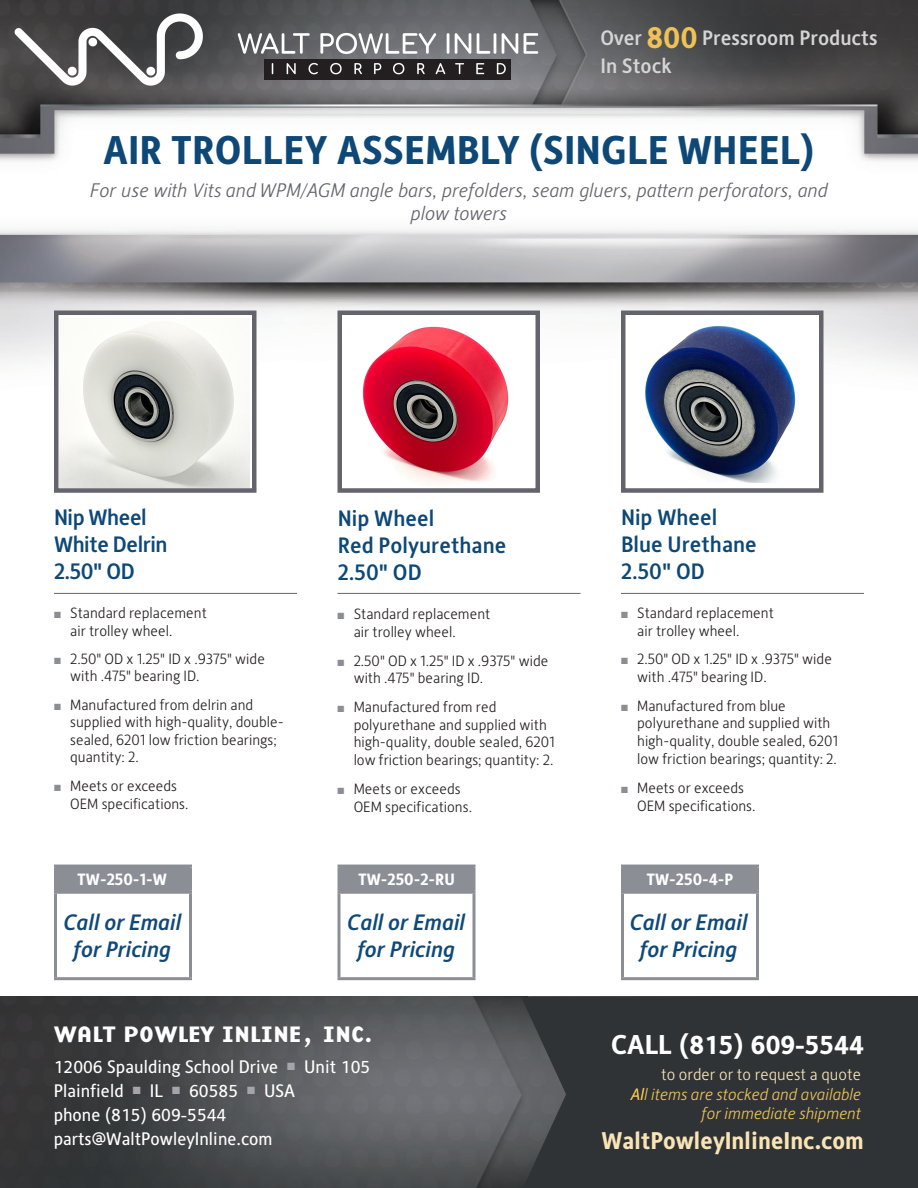
<style>
.page{position:relative;width:918px;height:1188px;background:#fff}
.page>*{position:absolute;margin:0;border:0;box-sizing:border-box;transform-origin:0 0}
.t1{font:700 40.5px "Alber New";color:#0d4877}
.t2{font:700 27px "Alber";color:#fff}
.t3{font:700 24px "Alber";color:#f9e4b6}
.t4{font:700 23.25px "Base Nine";color:#fff}
.t5{font:italic 500 22.5px/27px "Alber New";color:#0f4979;text-align:center}
.t6{font:500 22.5px/27px "Alber New";color:#0d4877}
.t7{font:500 22.5px/27px "Alber New";letter-spacing:-.02em;color:#0d4877}
.t8{font:500 21px/28px "Alber New";color:#d6d5d6}
.t9{font:italic 300 19.5px/23.4px "Alber";color:#64656c;text-align:center}
.t10{font:18px/24px "Alber";color:#fff}
.t11{font:italic 300 16.5px/19px "Alber New";color:#f0c356;text-align:right}
.t12{font:700 16.5px "Alber New";color:#fff}
.t13{font:300 16.5px "Alber New";color:#f9e4b6}
.t14{font:300 15px/18px "Alber New";color:#231f20}
.s1{font-weight:700;font-size:30px;color:#f0c256}
.s2{font-family:"Alber New"}
.s3{color:#8b8e95}
</style>
<div class="page">
<img style="left:0;top:997px;width:521px;height:191px">
<div style="left:521px;top:997px;width:397px;height:191px;background:#2f3335"></div>
<img style="left:0;top:0;width:918px;height:415px">
<hr style="left:54px;top:593px;width:243px;height:1px;background:#64656c">
<svg style="left:59px;top:315px;width:192px;height:173px"></svg>
<div style="left:54px;top:310px;width:202px;height:183px;border:4px solid #64656c"></div>
<div style="left:56px;top:866px;width:134px;height:26px;background:#8b8e95"></div>
<hr style="left:54px;top:865px;width:138px;height:3px;background:#8b8e95">
<hr style="left:54px;top:868px;width:3px;height:23px;background:#8b8e95">
<hr style="left:189px;top:868px;width:3px;height:23px;background:#8b8e95">
<hr style="left:54px;top:891px;width:138px;height:3px;background:#8b8e95">
<hr style="left:54px;top:894px;width:3px;height:83px;background:#8b8e95">
<hr style="left:189px;top:894px;width:3px;height:83px;background:#8b8e95">
<hr style="left:54px;top:977px;width:138px;height:3px;background:#8b8e95">
<hr style="left:338px;top:593px;width:242px;height:1px;background:#64656c">
<div style="left:340px;top:313px;width:198px;height:177px;background:#fff"></div>
<div style="left:338px;top:310px;width:202px;height:183px;border:4px solid #64656c"></div>
<div style="left:339px;top:866px;width:135px;height:26px;background:#8b8e95"></div>
<hr style="left:338px;top:865px;width:138px;height:3px;background:#8b8e95">
<hr style="left:338px;top:868px;width:2px;height:23px;background:#8b8e95">
<svg style="left:474px;top:868px;width:2px;height:23px"></svg>
<hr style="left:338px;top:891px;width:138px;height:3px;background:#8b8e95">
<hr style="left:338px;top:894px;width:2px;height:83px;background:#8b8e95">
<svg style="left:472px;top:894px;width:4px;height:83px"></svg>
<hr style="left:338px;top:977px;width:138px;height:3px;background:#8b8e95">
<hr style="left:621px;top:593px;width:243px;height:1px;background:#64656c">
<div style="left:623px;top:313px;width:198px;height:177px;background:#fff"></div>
<div style="left:621px;top:310px;width:203px;height:183px;border:4px solid #64656c"></div>
<div style="left:622px;top:866px;width:136px;height:26px;background:#8b8e95"></div>
<hr style="left:621px;top:865px;width:138px;height:3px;background:#8b8e95">
<hr style="left:621px;top:868px;width:3px;height:23px;background:#8b8e95">
<hr style="left:756px;top:868px;width:3px;height:23px;background:#8b8e95">
<hr style="left:621px;top:891px;width:138px;height:3px;background:#8b8e95">
<hr style="left:621px;top:894px;width:3px;height:83px;background:#8b8e95">
<hr style="left:756px;top:894px;width:3px;height:83px;background:#8b8e95">
<hr style="left:621px;top:977px;width:138px;height:3px;background:#8b8e95">
<img style="left:0;top:5px;width:561px;height:90px">
<img style="left:362px;top:326px;width:147px;height:158px">
<img style="left:645px;top:326px;width:151px;height:156px">
<img style="left:60px;top:318px;width:189px;height:169px">
<h3 class="t8" style="left:601px;top:23px;width:279px">Over <span class="s1">800</span> Pressroom Products<br>In Stock</h3>
<h1 class="t1" style="left:103px;top:124px;width:713px">AIR TROLLEY ASSEMBLY (SINGLE WHEEL)</h1>
<h3 class="t9" style="left:90px;top:178px;width:739px">For use with <span class="s2">Vits and</span> WPM/AGM angle bars, prefolders, seam gluers, pattern perforators, and plow towers</h3>
<h3 class="t7" style="left:54px;top:503px;width:115px">Nip Wheel<br>White Delrin<br>2.50" OD</h3>
<p class="t14" style="left:70px;top:603px;width:138px;text-indent:-16px"><span class="s3">■</span> Standard replacement air trolley wheel.</p>
<p class="t14" style="left:70px;top:650px;width:196px;line-height:16.5px;text-indent:-16px"><span class="s3">■</span> 2.50" OD x 1.25" ID x .9375" wide with .475" bearing ID.</p>
<p class="t14" style="left:70px;top:695px;width:215px;line-height:17.5px;text-indent:-16px"><span class="s3">■</span> Manufactured from delrin and supplied with high-quality, double&shy;sealed, 6201 low friction bearings; quantity: 2.</p>
<p class="t14" style="left:70px;top:776px;width:120px;text-indent:-16px"><span class="s3">■</span> Meets or exceeds<br>OEM specifications.</p>
<p class="t12" style="left:77px;top:868px;width:91px">TW-250-1-W</p>
<h3 class="t6" style="left:338px;top:504px;width:170px">Nip Wheel<br>Red Polyurethane<br>2.50" OD</h3>
<p class="t14" style="left:354px;top:604px;width:138px;text-indent:-16px"><span class="s3">■</span> Standard replacement air trolley wheel.</p>
<p class="t14" style="left:354px;top:651px;width:196px;line-height:17.2px;text-indent:-16px"><span class="s3">■</span> 2.50" OD x 1.25" ID x .9375" wide with .475" bearing ID.</p>
<p class="t14" style="left:354px;top:697px;width:203px;text-indent:-16px"><span class="s3">■</span> Manufactured from red polyurethane and supplied with high-quality, double sealed, 6201 low friction bearings; quantity: 2.</p>
<p class="t14" style="left:354px;top:779px;width:120px;text-indent:-16px"><span class="s3">■</span> Meets or exceeds<br>OEM specifications.</p>
<p class="t12" style="left:358px;top:868px;width:98px">TW-250-2-RU</p>
<h3 class="t6" style="left:621px;top:503px;width:137px">Nip Wheel<br>Blue Urethane<br>2.50" OD</h3>
<p class="t14" style="left:637px;top:603px;width:138px;text-indent:-16px"><span class="s3">■</span> Standard replacement air trolley wheel.</p>
<p class="t14" style="left:637px;top:650px;width:196px;line-height:17.2px;text-indent:-16px"><span class="s3">■</span> 2.50" OD x 1.25" ID x .9375" wide with .475" bearing ID.</p>
<p class="t14" style="left:637px;top:696px;width:203px;text-indent:-16px"><span class="s3">■</span> Manufactured from blue polyurethane and supplied with high-quality, double sealed, 6201 low friction bearings; quantity: 2.</p>
<p class="t14" style="left:637px;top:778px;width:120px;text-indent:-16px"><span class="s3">■</span> Meets or exceeds<br>OEM specifications.</p>
<p class="t12" style="left:646px;top:868px;width:89px">TW-250-4-P</p>
<h3 class="t5" style="left:63px;top:908px;width:119px">Call or Email for Pricing</h3>
<h3 class="t5" style="left:347px;top:908px;width:119px">Call or Email for Pricing</h3>
<h3 class="t5" style="left:630px;top:908px;width:119px">Call or Email for Pricing</h3>
<h3 class="t4" style="left:54px;top:1016px;width:322px">WALT POWLEY INLINE, INC.</h3>
<p class="t10" style="left:54px;top:1054px;width:318px">12006 Spaulding School Drive <sup>■</sup> Unit 105<br>Plainfield <sup>■</sup> IL <sup>■</sup> 60585 <sup>■</sup> USA<br>phone (815) 609-5544 parts@WaltPowleyInline.com</p>
<h2 class="t2" style="left:611px;top:1027px;width:254px">CALL (815) 609-5544</h2>
<p class="t13" style="left:661px;top:1064px;width:202px">to order or to request a quote</p>
<p class="t11" style="left:631px;top:1084px;width:232px">All items are stocked and available for immediate shipment</p>
<h3 class="t3" style="left:601px;top:1125px;width:264px">WaltPowleyInlineInc.com</h3>
</div>
